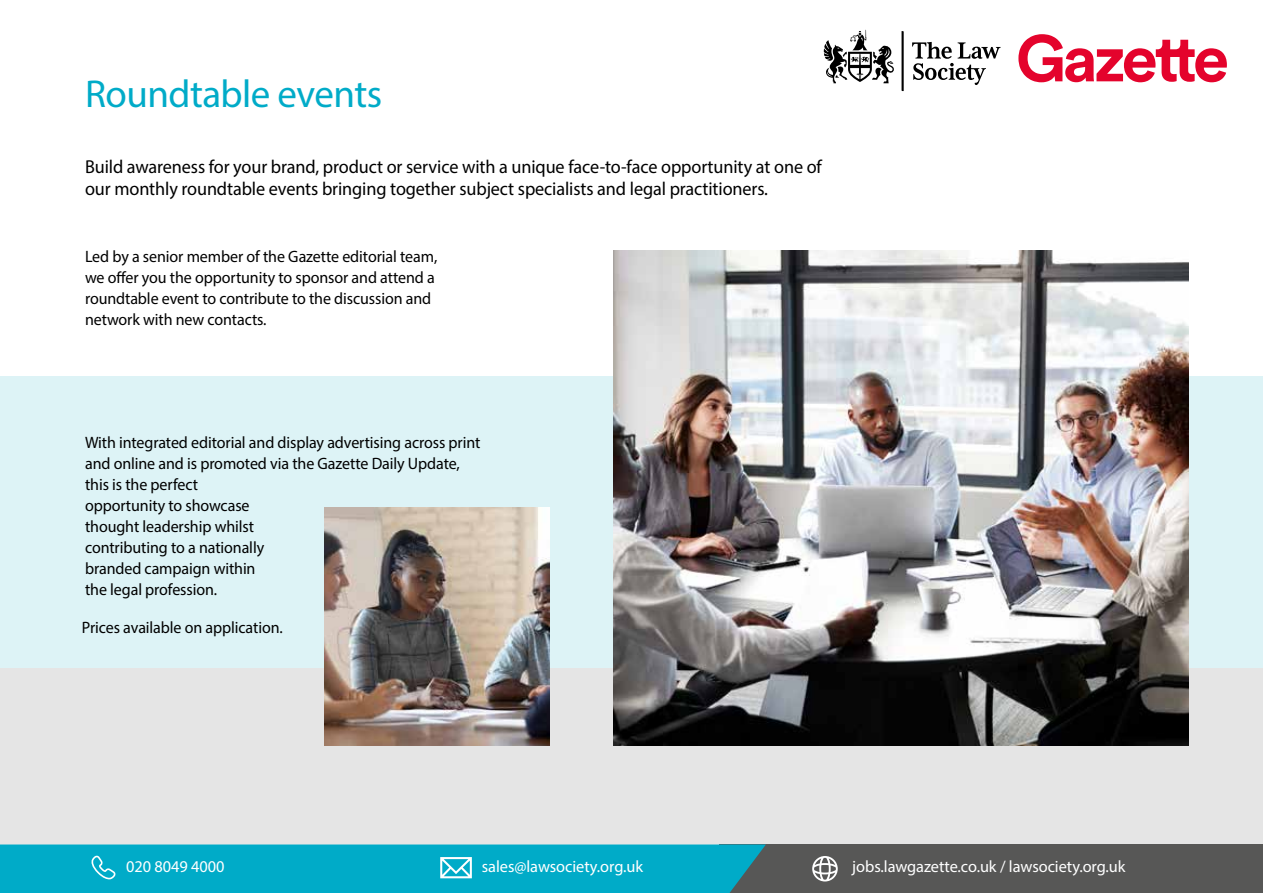
<style>
.page{position:relative;width:1263px;height:893px;background:#fff}
.page>*{position:absolute;margin:0;border:0;box-sizing:border-box;transform-origin:0 0}
.t1{font:39px "Myriad Pro";letter-spacing:-.015em;color:#00abc8}
.t2{font:18.75px/22.5px "Myriad Pro";letter-spacing:-.005em;color:#000}
.t3{font:16.5px/21px "Myriad Pro";letter-spacing:-.005em;color:#000}
.t4{font:16.5px "Myriad Pro";letter-spacing:-.005em;color:#fff}
</style>
<div class="page">
<div style="left:0;top:376px;width:1263px;height:488px;background:#e5e5e5"></div>
<div style="left:0;top:376px;width:1263px;height:292px;background:#ddf3f6"></div>
<div style="left:720px;top:844px;width:543px;height:49px;background:#575756"></div>
<div style="left:0;top:844px;width:766px;height:49px;background:#00abc8"></div>
<svg style="left:812px;top:856px;width:26px;height:25px"></svg>
<img style="left:613px;top:250px;width:576px;height:496px">
<img style="left:324px;top:507px;width:225px;height:239px">
<svg style="left:1018px;top:34px;width:209px;height:48px"></svg>
<svg style="left:912px;top:42px;width:88px;height:43px"></svg>
<svg style="left:824px;top:30px;width:70px;height:53px"></svg>
<svg style="left:901px;top:31px;width:3px;height:60px"></svg>
<h1 class="t1" style="left:85px;top:70px;width:299px">Roundtable events</h1>
<p class="t2" style="left:85px;top:155px;width:738px">Build awareness for your brand, product or service with a unique face-to-face opportunity at one of our monthly roundtable events bringing together subject specialists and legal practitioners.</p>
<p class="t3" style="left:85px;top:246px;width:354px">Led by a senior member of the Gazette editorial team, we offer you the opportunity to sponsor and attend a roundtable event to contribute to the discussion and network with new contacts.</p>
<p class="t3" style="left:85px;top:432px;width:397px">With integrated editorial and display advertising across print and online and is promoted via the Gazette Daily Update, this is the perfect<br>opportunity to showcase<br>thought leadership whilst<br>contributing to a nationally<br>branded campaign within<br>the legal profession.</p>
<p class="t3" style="left:82px;top:616px;width:202px">Prices available on application.</p>
<p class="t4" style="left:126px;top:857px;width:100px">020 8049 4000</p>
<p class="t4" style="left:482px;top:857px;width:163px">sales@lawsociety.org.uk</p>
<p class="t4" style="left:852px;top:857px;width:275px">jobs.lawgazette.co.uk / lawsociety.org.uk</p>
</div>
